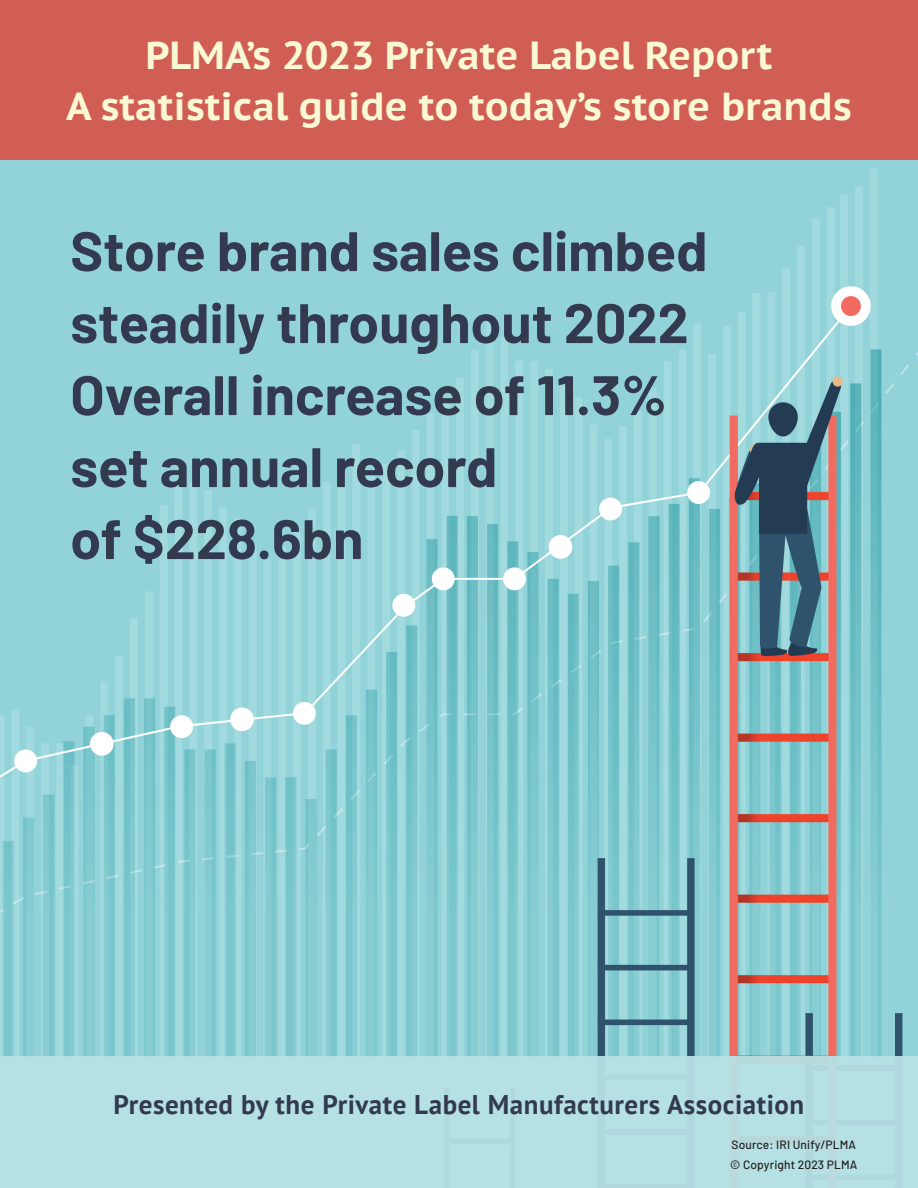
<style>
.page{position:relative;width:918px;height:1188px;background:#fff}
.page>*{position:absolute;margin:0;border:0;box-sizing:border-box;transform-origin:0 0}
.t1{font:700 55.5px/72px "Barlow";color:#33394f}
.t2{font:700 39px "PT Sans Caption";color:#faf9d3}
.t3{font:700 27px "PT Sans";letter-spacing:.02em;color:#33394f}
.t4{font:500 12px "Barlow";letter-spacing:.01em;color:#231f20}
</style>
<div class="page">
<img style="left:0;top:160px;width:918px;height:896px">
<div style="left:0;top:1056px;width:918px;height:132px;background:#b6e1e5"></div>
<div style="left:0;top:0;width:918px;height:160px;background:#d15e54"></div>
<p class="t2" style="left:145px;top:29px;width:629px">PLMA’s 2023 Private Label Report</p>
<p class="t2" style="left:66px;top:80px;width:787px">A statistical guide to today’s store brands</p>
<p class="t1" style="left:70px;top:211px;width:639px">Store brand sales climbed steadily throughout 2022<br>Overall increase of 11.3% set annual record<br>of $228.6bn</p>
<p class="t3" style="left:114px;top:1087px;width:692px">Presented by the Private Label Manufacturers Association</p>
<p class="t4" style="left:732px;top:1136px;width:126px">Source: IRI Unify/PLMA</p>
<p class="t4" style="left:730px;top:1156px;width:129px">© Copyright 2023 PLMA</p>
</div>
